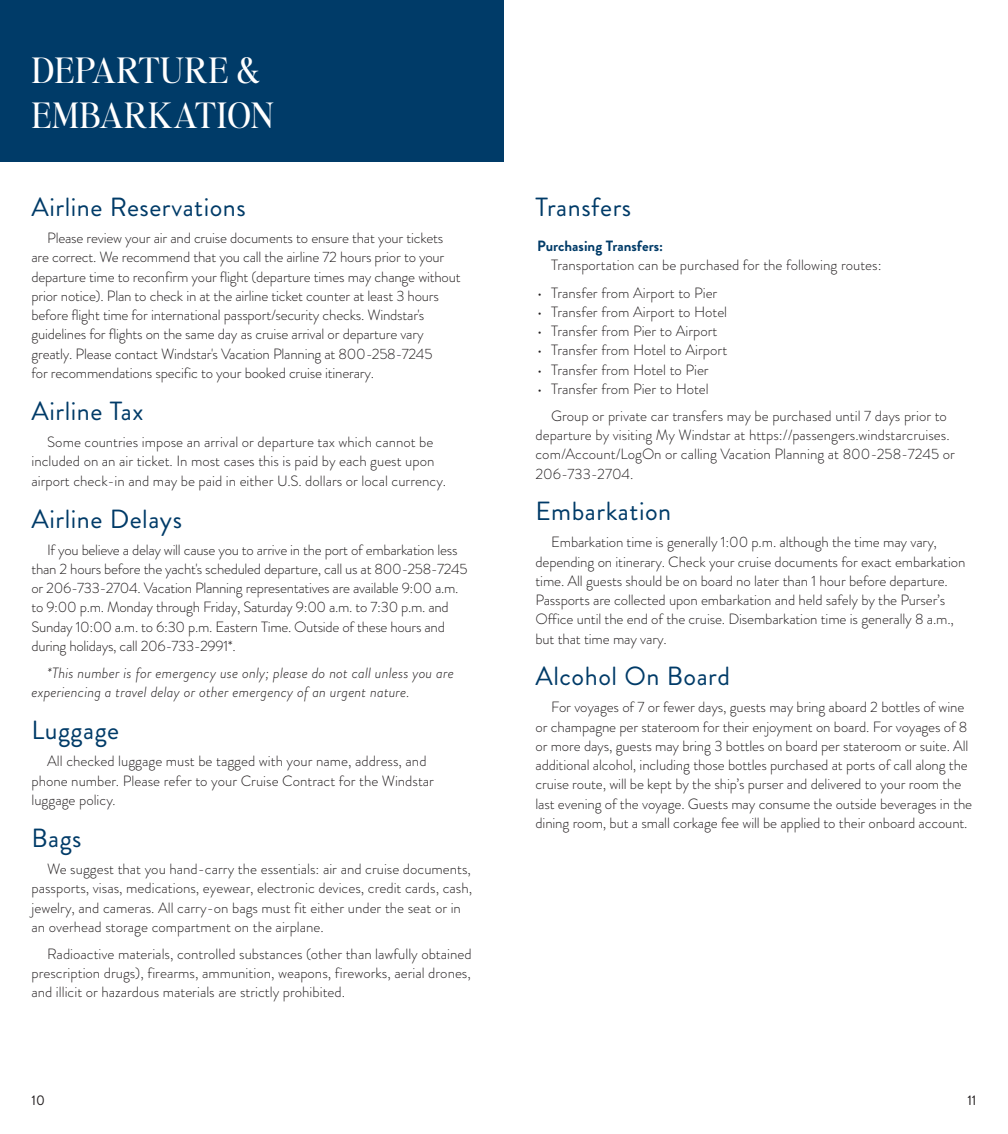
<style>
.page{position:relative;width:1008px;height:1134px;background:#fff}
.page>*{position:absolute;margin:0;border:0;box-sizing:border-box;transform-origin:0 0}
.headlines{font:35px "Editor's Note";letter-spacing:.02em;color:#fff}
.subhead{font:26.25px "Brandon Grotesque";letter-spacing:.02em;color:#003b68}
.copy{font:300 14.88px/19.2px "Brandon Grotesque";letter-spacing:-.01em;color:#231f20}
.copy-2{font:italic 300 14.88px/19.2px "Brandon Grotesque";letter-spacing:.01em;color:#231f20}
.copy-3{font:700 14.88px "Brandon Grotesque";color:#003b68}
.copy-4{font:14px "Brandon Grotesque";color:#231f20}
.s1{font-style:italic}
</style>
<div class="page">
<div style="left:0;top:0;width:504px;height:161px;background:#003b68"></div>
<p class="headlines" style="left:32px;top:46px;width:230px">DEPARTURE &amp;</p>
<p class="headlines" style="left:32px;top:92px;width:244px">EMBARKATION</p>
<p class="subhead" style="left:32px;top:189px;width:216px">Airline Reservations</p>
<p class="copy" style="left:32px;top:229px;width:431px;text-indent:16px">Please review your air and cruise documents to ensure that your tickets are correct. We recommend that you call the airline 72 hours prior to your departure time to reconfirm your flight (departure times may change without prior notice). Plan to check in at the airline ticket counter at least 3 hours before flight time for international passport/security checks. Windstar's guidelines for flights on the same day as cruise arrival or departure vary greatly. Please contact Windstar's Vacation Planning at 800-258-7245<br>for recommendations specific to your booked cruise itinerary.</p>
<p class="subhead" style="left:32px;top:393px;width:113px">Airline Tax</p>
<p class="copy" style="left:32px;top:432px;width:416px;text-indent:16px">Some countries impose an arrival or departure tax which cannot be included on an air ticket. In most cases this is paid by each guest upon airport check-in and may be paid in either U.S. dollars or local currency.</p>
<p class="subhead" style="left:32px;top:501px;width:152px">Airline Delays</p>
<p class="copy" style="left:32px;top:540px;width:438px;text-indent:16px">If you believe a delay will cause you to arrive in the port of embarkation less than 2 hours before the yacht's scheduled departure, call us at 800-258-7245 or 206-733-2704. Vacation Planning representatives are available 9:00 a.m. to 9:00 p.m. Monday through Friday, Saturday 9:00 a.m. to 7:30 p.m. and Sunday 10:00 a.m. to 6:30 p.m. Eastern Time. Outside of these hours and during holidays, call 206-733-2991*.</p>
<p class="copy-2" style="left:32px;top:663px;width:424px;text-indent:16px">*This number is for emergency use only; please do not call unless you are experiencing a travel delay or other emergency of an urgent nature.</p>
<p class="subhead" style="left:32px;top:712px;width:89px">Luggage</p>
<p class="copy" style="left:32px;top:752px;width:404px;text-indent:16px">All checked luggage must be tagged with your name, address, and phone number. Please refer to your Cruise Contract for the Windstar luggage policy<span class="s1">.</span></p>
<p class="subhead" style="left:32px;top:820px;width:52px">Bags</p>
<p class="copy" style="left:32px;top:859px;width:442px;text-indent:16px">We suggest that you hand-carry the essentials: air and cruise documents, passports, visas, medications, eyewear, electronic devices, credit cards, cash, jewelry, and cameras. All carry-on bags must fit either under the seat or in an overhead storage compartment on the airplane.</p>
<p class="copy" style="left:32px;top:944px;width:442px;text-align:justify;text-indent:16px">Radioactive materials, controlled substances (other than lawfully obtained prescription drugs), firearms, ammunition, weapons, fireworks, aerial drones, and illicit or hazardous materials are strictly prohibited.</p>
<p class="subhead" style="left:536px;top:189px;width:97px">Transfers</p>
<p class="copy-3" style="left:537px;top:236px;width:127px">Purchasing Transfers:</p>
<p class="copy" style="left:551px;top:256px;width:332px">Transportation can be purchased for the following routes:</p>
<p class="copy" style="left:537px;top:283px;width:182px">• Transfer from Airport to Pier</p>
<p class="copy" style="left:537px;top:302px;width:191px">• Transfer from Airport to Hotel</p>
<p class="copy" style="left:537px;top:321px;width:182px">• Transfer from Pier to Airport</p>
<p class="copy" style="left:537px;top:341px;width:191px">• Transfer from Hotel to Airport</p>
<p class="copy" style="left:537px;top:360px;width:173px">• Transfer from Hotel to Pier</p>
<p class="copy" style="left:537px;top:379px;width:173px">• Transfer from Pier to Hotel</p>
<p class="copy" style="left:536px;top:406px;width:421px;text-indent:16px">Group or private car transfers may be purchased until 7 days prior to departure by visiting My Windstar at https://passengers.windstarcruises. com/Account/LogOn or calling Vacation Planning at 800-258-7245 or 206-733-2704.</p>
<p class="subhead" style="left:536px;top:493px;width:137px">Embarkation</p>
<p class="copy" style="left:536px;top:533px;width:431px;text-indent:16px">Embarkation time is generally 1:00 p.m. although the time may vary, depending on itinerary. Check your cruise documents for exact embarkation time. All guests should be on board no later than 1 hour before departure.<br>Passports are collected upon embarkation and held safely by the Purser’s Office until the end of the cruise. Disembarkation time is generally 8 a.m., but that time may vary.</p>
<p class="subhead" style="left:536px;top:658px;width:196px">Alcohol On Board</p>
<p class="copy" style="left:536px;top:698px;width:438px;text-indent:16px">For voyages of 7 or fewer days, guests may bring aboard 2 bottles of wine or champagne per stateroom for their enjoyment on board. For voyages of 8 or more days, guests may bring 3 bottles on board per stateroom or suite. All additional alcohol, including those bottles purchased at ports of call along the cruise route, will be kept by the ship’s purser and delivered to your room the last evening of the voyage. Guests may consume the outside beverages in the dining room, but a small corkage fee will be applied to their onboard account.</p>
<p class="copy-4" style="left:32px;top:1090px;width:15px">10</p>
<p class="copy-4" style="left:967px;top:1090px;width:11px">11</p>
</div>
